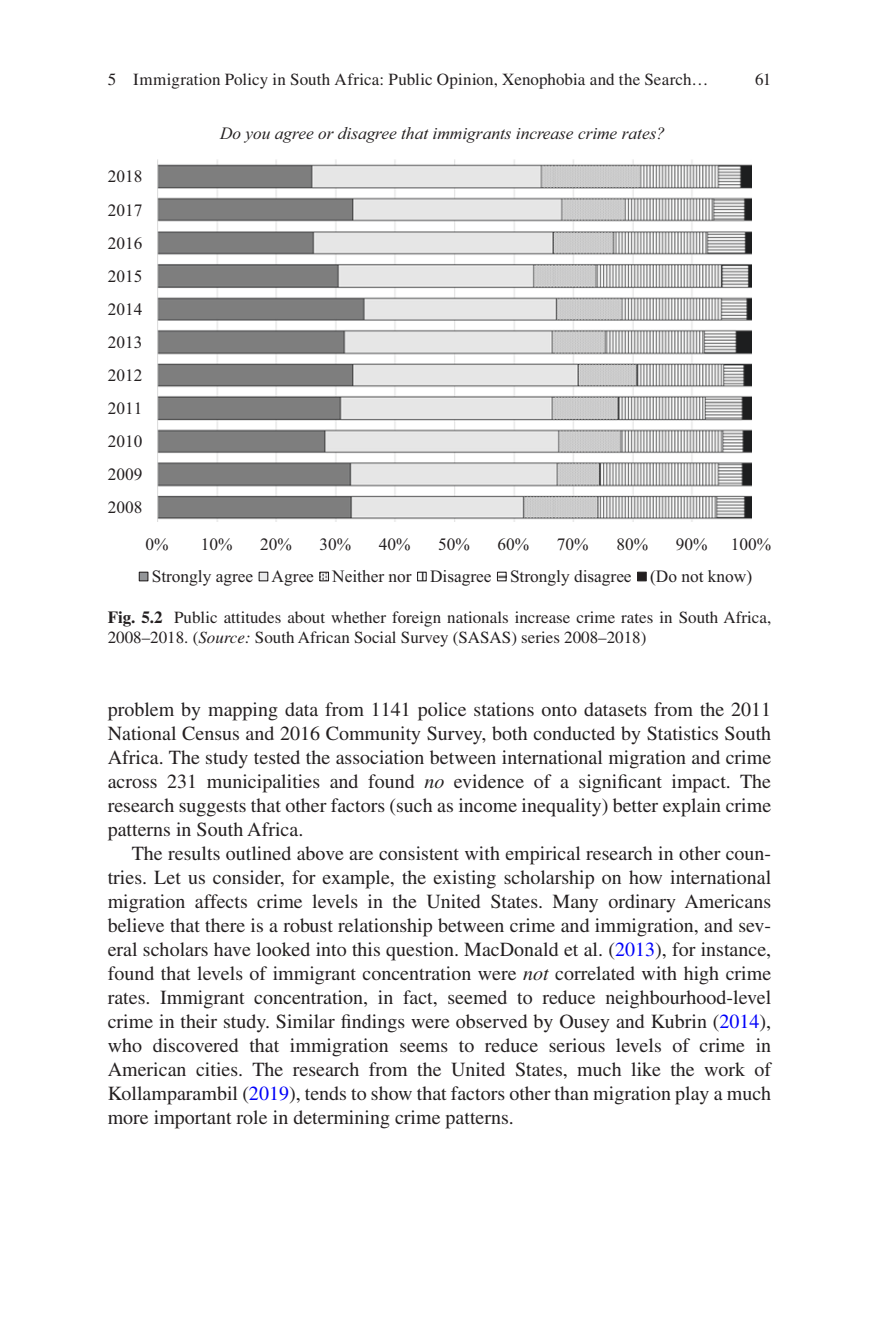
<style>
.page{position:relative;width:879px;height:1333px;background:#fff}
.page>*{position:absolute;margin:0;border:0;box-sizing:border-box;transform-origin:0 0}
.Text{font:20px/24px "Times LT Std";color:#231f20;text-align:justify}
.t1{font:17.4px "Times New Roman PSMT2";color:#231f20}
.t2{font:italic 17.4px "Times New Roman";color:#231f20}
.t3{font:17px/20px "Times LT Std";color:#231f20}
.s1{font-weight:700}
.s2{font-style:italic}
.s3{color:#0000fa}
</style>
<div class="page">
<img style="left:321px;top:573px;width:184px;height:6px">
<img style="left:158px;top:160px;width:593px;height:362px">
<div style="left:139px;top:571px;width:9px;height:10px;background:#939598;border:1px solid #231f20"></div>
<div style="left:259px;top:571px;width:9px;height:10px;background:#e9eaeb;border:1px solid #231f20"></div>
<div style="left:319px;top:571px;width:10px;height:10px;border:1px solid #231f20"></div>
<div style="left:417px;top:571px;width:10px;height:10px;border:1px solid #231f20"></div>
<div style="left:497px;top:571px;width:10px;height:10px;border:1px solid #231f20"></div>
<div style="left:637px;top:571px;width:10px;height:10px;background:#231f20;border:1px solid #231f20"></div>
<p class="t3" style="left:108px;top:69px;width:602px">5 Immigration Policy in South Africa: Public Opinion, Xenophobia and the Search…</p>
<p class="t1" style="left:108px;top:170px;width:36px">2018</p>
<p class="t1" style="left:108px;top:203px;width:36px">2017</p>
<p class="t1" style="left:108px;top:236px;width:36px">2016</p>
<p class="t1" style="left:108px;top:269px;width:36px">2015</p>
<p class="t1" style="left:108px;top:302px;width:36px">2014</p>
<p class="t1" style="left:108px;top:335px;width:36px">2013</p>
<p class="t1" style="left:108px;top:368px;width:36px">2012</p>
<p class="t1" style="left:108px;top:401px;width:36px">2011</p>
<p class="t1" style="left:108px;top:434px;width:36px">2010</p>
<p class="t1" style="left:108px;top:467px;width:36px">2009</p>
<p class="t1" style="left:108px;top:500px;width:36px">2008</p>
<p class="t2" style="left:220px;top:121px;width:446px">Do you agree or disagree that immigrants increase crime rates?</p>
<p class="t3" style="left:755px;top:69px;width:17px">61</p>
<p class="t1" style="left:146px;top:537px;width:25px">0%</p>
<p class="t1" style="left:201px;top:537px;width:33px">10%</p>
<p class="t1" style="left:260px;top:537px;width:33px">20%</p>
<p class="t1" style="left:319px;top:537px;width:33px">30%</p>
<p class="t1" style="left:379px;top:537px;width:33px">40%</p>
<p class="t1" style="left:438px;top:537px;width:33px">50%</p>
<p class="t1" style="left:497px;top:537px;width:33px">60%</p>
<p class="t1" style="left:557px;top:537px;width:33px">70%</p>
<p class="t1" style="left:616px;top:537px;width:33px">80%</p>
<p class="t1" style="left:676px;top:537px;width:33px">90%</p>
<p class="t1" style="left:731px;top:537px;width:42px">100%</p>
<p class="t1" style="left:152px;top:570px;width:602px">Strongly agree Agree Neither nor Disagree Strongly disagree (Do not know)</p>
<p class="t3" style="left:108px;top:607px;width:665px"><span class="s1">Fig. 5.2</span> Public attitudes about whether foreign nationals increase crime rates in South Africa,<br>2008–2018. (<span class="s2">Source:</span> South African Social Survey (SASAS) series 2008–2018)</p>
<p class="Text" style="left:108px;top:696px;width:665px">problem by mapping data from 1141 police stations onto datasets from the 2011<br>National Census and 2016 Community Survey, both conducted by Statistics South Africa. The study tested the association between international migration and crime across 231 municipalities and found <span class="s2">no</span> evidence of a significant impact. The research suggests that other factors (such as income inequality) better explain crime patterns in South Africa.</p>
<p class="Text" style="left:108px;top:840px;width:665px;text-indent:24px">The results outlined above are consistent with empirical research in other coun&shy;tries. Let us consider, for example, the existing scholarship on how international migration affects crime levels in the United States. Many ordinary Americans believe that there is a robust relationship between crime and immigration, and sev&shy;eral scholars have looked into this question. MacDonald et al. (<span class="s3">2013</span>), for instance, found that levels of immigrant concentration were <span class="s2">not</span> correlated with high crime rates. Immigrant concentration, in fact, seemed to reduce neighbourhood-level crime in their study. Similar findings were observed by Ousey and Kubrin (<span class="s3">2014</span>), who discovered that immigration seems to reduce serious levels of crime in American cities. The research from the United States, much like the work of Kollamparambil (<span class="s3">2019</span>), tends to show that factors other than migration play a much more important role in determining crime patterns.</p>
</div>
